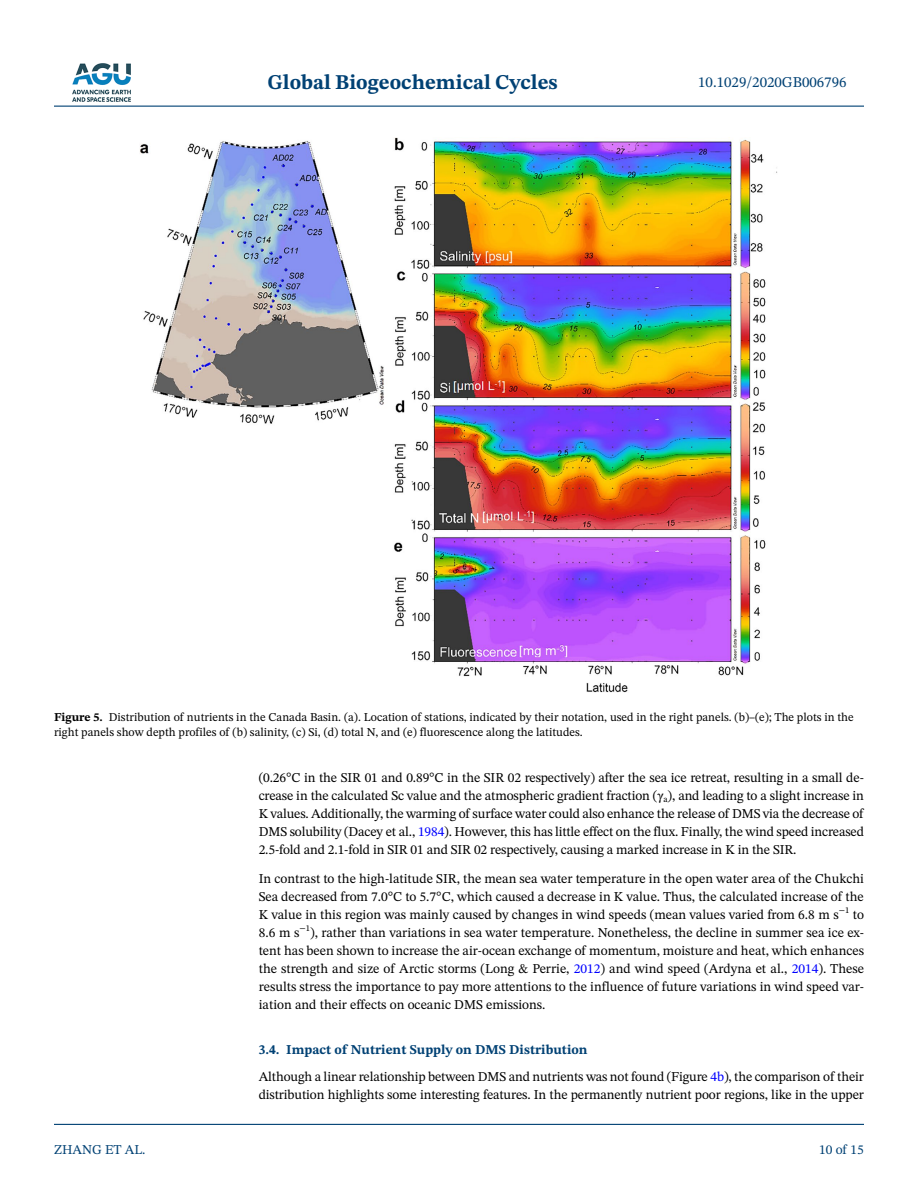
<style>
.page{position:relative;width:918px;height:1188px;background:#fff}
.page>*{position:absolute;margin:0;border:0;box-sizing:border-box;transform-origin:0 0}
.t1{font:700 21px "STIX Two Text";color:#004174}
.t2{font:15px "STIX Two Text";color:#004174}
.t3{font:13.5px/18px "STIX Two Text";letter-spacing:-.01em;color:#000;text-align:justify}
.t4{font:13.5px "STIX Two Text";color:#004174}
.t5{font:12px/15px "STIX Two Text";color:#000}
.s1{font-weight:700}
.s2{color:#00f}
.s3{font-weight:700;color:#004174}
</style>
<div class="page">
<hr style="left:54px;top:106px;width:810px;height:1px;background:#004174">
<hr style="left:54px;top:1124px;width:810px;height:1px;background:#004174">
<img style="left:72px;top:63px;width:59px;height:39px">
<img style="left:140px;top:137px;width:637px;height:555px">
<h1 class="t1" style="left:267px;top:67px;width:292px">Global Biogeochemical Cycles</h1>
<p class="t2" style="left:698px;top:72px;width:150px">10.1029/2020GB006796</p>
<p class="t5" style="left:54px;top:709px;width:801px"><span class="s1">Figure 5.</span> Distribution of nutrients in the Canada Basin. (a). Location of stations, indicated by their notation, used in the right panels. (b)–(e); The plots in the right panels show depth profiles of (b) salinity, (c) Si, (d) total N, and (e) fluorescence along the latitudes.</p>
<p class="t4" style="left:54px;top:1140px;width:93px">ZHANG ET AL.</p>
<p class="t3" style="left:259px;top:769px;width:607px">(0.26°C in the SIR 01 and 0.89°C in the SIR 02 respectively) after the sea ice retreat, resulting in a small de&shy;crease in the calculated Sc value and the atmospheric gradient fraction (γ<sub>a</sub>), and leading to a slight increase in K values. Additionally, the warming of surface water could also enhance the release of DMS via the decrease of DMS solubility (Dacey et al., <span class="s2">1984</span>). However, this has little effect on the flux. Finally, the wind speed increased 2.5-fold and 2.1-fold in SIR 01 and SIR 02 respectively, causing a marked increase in K in the SIR.</p>
<p class="t3" style="left:259px;top:869px;width:607px">In contrast to the high-latitude SIR, the mean sea water temperature in the open water area of the Chukchi Sea decreased from 7.0°C to 5.7°C, which caused a decrease in K value. Thus, the calculated increase of the K value in this region was mainly caused by changes in wind speeds (mean values varied from 6.8 m s<sup>−1</sup> to 8.6 m s<sup>−1</sup>), rather than variations in sea water temperature. Nonetheless, the decline in summer sea ice ex&shy;tent has been shown to increase the air-ocean exchange of momentum, moisture and heat, which enhances the strength and size of Arctic storms (Long &amp; Perrie, <span class="s2">2012</span>) and wind speed (Ardyna et al., <span class="s2">2014</span>). These results stress the importance to pay more attentions to the influence of future variations in wind speed var&shy;iation and their effects on oceanic DMS emissions.</p>
<p class="t3" style="left:259px;top:1036px;width:607px;line-height:27px"><span class="s3">3.4. Impact of Nutrient Supply on DMS Distribution<br></span>Although a linear relationship between DMS and nutrients was not found (Figure <span class="s2">4b</span>), the comparison of their</p>
<p class="t3" style="left:259px;top:1085px;width:607px">distribution highlights some interesting features. In the permanently nutrient poor regions, like in the upper</p>
<p class="t4" style="left:819px;top:1140px;width:46px">10 of 15</p>
</div>
